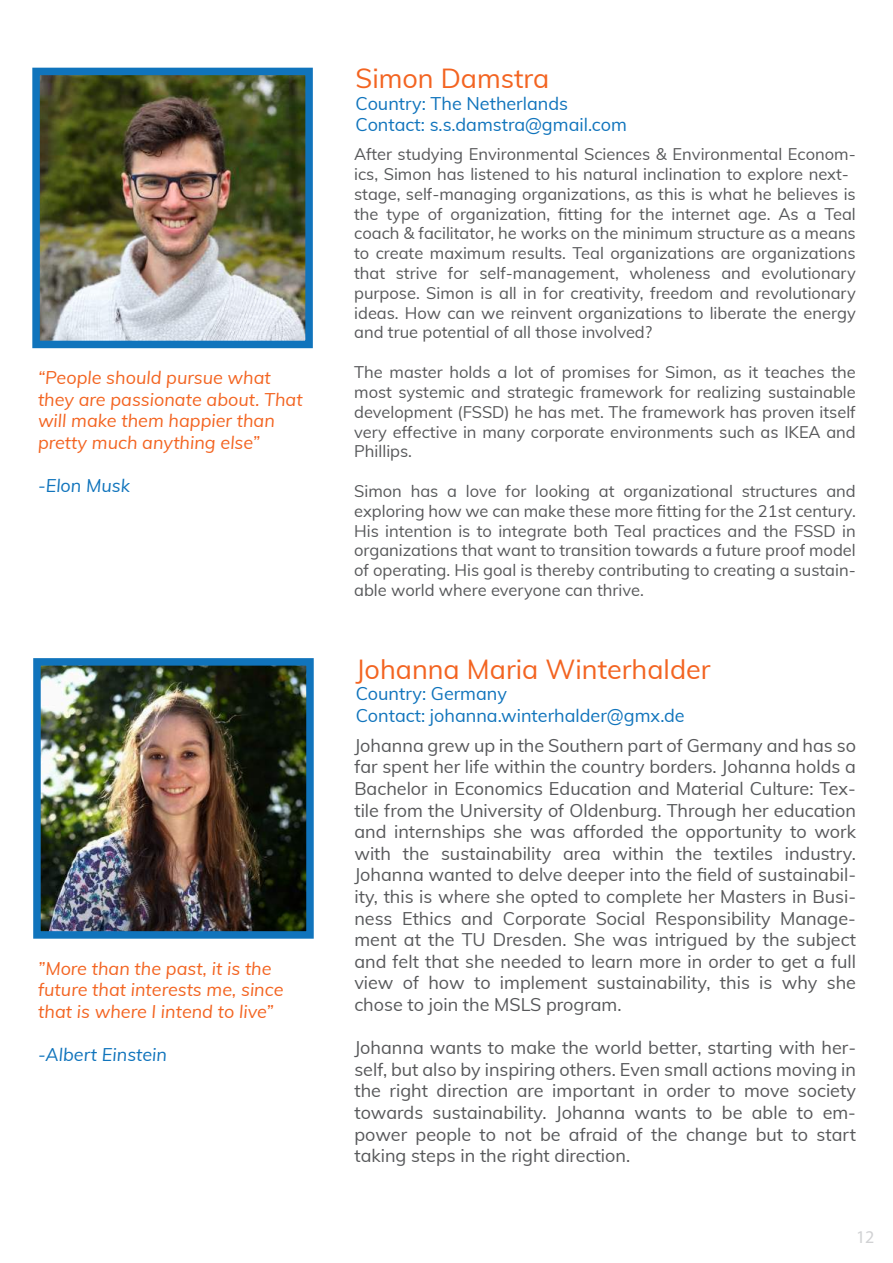
<style>
.page{position:relative;width:893px;height:1263px;background:#fff}
.page>*{position:absolute;margin:0;border:0;box-sizing:border-box;transform-origin:0 0}
.t1{font:27px "Muli";color:#f36421}
.t2{font:18px/21.6px "Muli";color:#57585a;text-align:justify}
.t3{font:italic 18px/21.6px "Muli";color:#f36421}
.t4{font:18px/21.6px "Muli";color:#1074bc}
.t5{font:italic 18px "Muli";color:#1074bc}
.t6{font:18px "Myriad Pro";color:#d1d2d4}
.t7{font:16.5px/19.8px "Muli";color:#57585a;text-align:justify}
</style>
<div class="page">
<img style="left:42px;top:667px;width:263px;height:263px">
<div style="left:33px;top:658px;width:281px;height:281px;border:8px solid #1074bc"></div>
<img style="left:41px;top:77px;width:263px;height:262px">
<div style="left:32px;top:68px;width:281px;height:280px;border:8px solid #1074bc"></div>
<p class="t3" style="left:38px;top:366px;width:266px">“People should pursue what they are passionate about. That will make them happier than pretty much anything else”</p>
<p class="t5" style="left:38px;top:473px;width:93px">-Elon Musk</p>
<p class="t3" style="left:38px;top:956px;width:247px">”More than the past, it is the future that interests me, since that is where I intend to live”</p>
<p class="t5" style="left:38px;top:1041px;width:130px">-Albert Einstein</p>
<h1 class="t1" style="left:356px;top:59px;width:195px">Simon Damstra</h1>
<p class="t4" style="left:356px;top:92px;width:273px">Country: The Netherlands<br>Contact: s.s.damstra@gmail.com</p>
<p class="t7" style="left:354px;top:144px;width:503px;text-align:left">After studying Environmental Sciences &amp; Environmental Econom&shy;ics, Simon has listened to his natural inclination to explore next&shy;stage, self-managing organizations, as this is what he believes is the type of organization, fitting for the internet age. As a Teal coach &amp; facilitator, he works on the minimum structure as a means to create maximum results. Teal organizations are organizations that strive for self-management, wholeness and evolutionary purpose. Simon is all in for creativity, freedom and revolutionary ideas. How can we reinvent organizations to liberate the energy and true potential of all those involved?</p>
<p class="t7" style="left:354px;top:361px;width:503px">The master holds a lot of promises for Simon, as it teaches the most systemic and strategic framework for realizing sustainable development (FSSD) he has met. The framework has proven itself very effective in many corporate environments such as IKEA and Phillips.</p>
<p class="t7" style="left:354px;top:480px;width:503px">Simon has a love for looking at organizational structures and exploring how we can make these more fitting for the 21st century.<br>His intention is to integrate both Teal practices and the FSSD in organizations that want to transition towards a future proof model of operating. His goal is thereby contributing to creating a sustain&shy;able world where everyone can thrive.</p>
<h1 class="t1" style="left:356px;top:649px;width:356px">Johanna Maria Winterhalder</h1>
<p class="t4" style="left:356px;top:682px;width:331px">Country: Germany<br>Contact: johanna.winterhalder@gmx.de</p>
<p class="t2" style="left:354px;top:734px;width:503px">Johanna grew up in the Southern part of Germany and has so far spent her life within the country borders. Johanna holds a Bachelor in Economics Education and Material Culture: Tex&shy;tile from the University of Oldenburg. Through her education and internships she was afforded the opportunity to work with the sustainability area within the textiles industry.<br>Johanna wanted to delve deeper into the field of sustainabil&shy;ity, this is where she opted to complete her Masters in Busi&shy;ness Ethics and Corporate Social Responsibility Manage&shy;ment at the TU Dresden. She was intrigued by the subject and felt that she needed to learn more in order to get a full view of how to implement sustainability, this is why she chose to join the MSLS program.</p>
<p class="t2" style="left:354px;top:1036px;width:503px">Johanna wants to make the world better, starting with her&shy;self, but also by inspiring others. Even small actions moving in the right direction are important in order to move society towards sustainability. Johanna wants to be able to em&shy;power people to not be afraid of the change but to start taking steps in the right direction.</p>
<p class="t6" style="left:856px;top:1225px;width:20px">12</p>
</div>
